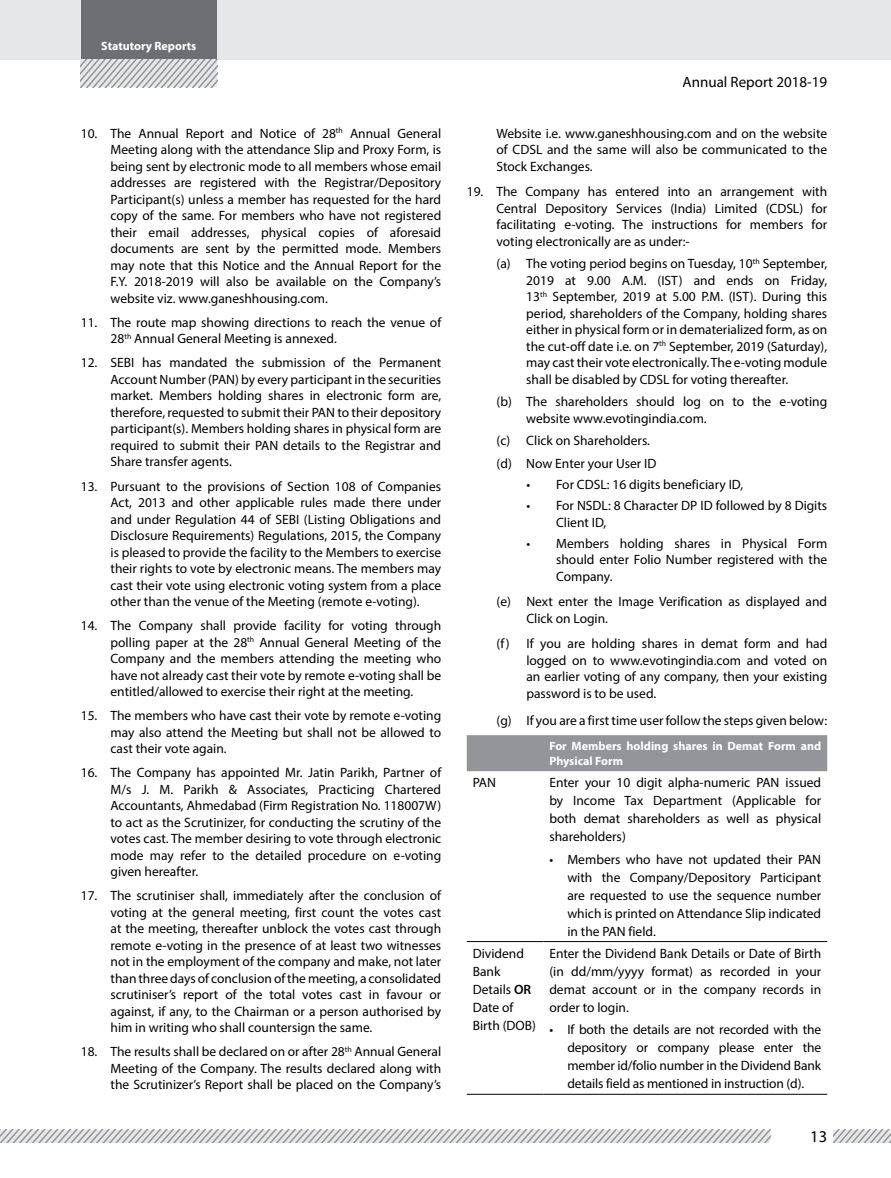
<style>
.page{position:relative;width:891px;height:1178px;background:#fff}
.page>*{position:absolute;margin:0;border:0;box-sizing:border-box;transform-origin:0 0}
.t1{font:16.5px "Myriad Pro";color:#000}
.t2{font:15px "Myriad Pro";color:#000}
.t3{font:13.5px/16.5px "Myriad Pro";color:#000;text-align:justify}
.t4{font:700 12px/15px "Myriad Pro";color:#fff}
.s1{font-weight:600}
</style>
<div class="page">
<div style="left:81px;top:0;width:136px;height:87px;background:#6d6e71"></div>
<div style="left:217px;top:0;width:674px;height:60px;background:#e6e7e8"></div>
<div style="left:0;top:0;width:81px;height:60px;background:#e6e7e8"></div>
<svg style="left:81px;top:60px;width:136px;height:27px;background:#cbccce"></svg>
<svg style="left:833px;top:1129px;width:58px;height:12px"></svg>
<svg style="left:0;top:1129px;width:770px;height:12px;background:#cdced0"></svg>
<div style="left:467px;top:735px;width:360px;height:36px;background:#939598"></div>
<hr style="left:467px;top:941px;width:76px;height:1px;background:#000">
<hr style="left:543px;top:941px;width:284px;height:1px;background:#000">
<hr style="left:467px;top:1093px;width:76px;height:1px;background:#000">
<hr style="left:543px;top:1093px;width:284px;height:1px;background:#000">
<p class="t4" style="left:101px;top:38px;width:97px">Statutory Reports</p>
<p class="t3" style="left:111px;top:125px;width:332px;text-indent:-30px">10. The Annual Report and Notice of 28<sup>th</sup> Annual General Meeting along with the attendance Slip and Proxy Form, is being sent by electronic mode to all members whose email addresses are registered with the Registrar/Depository Participant(s) unless a member has requested for the hard copy of the same. For members who have not registered their email addresses, physical copies of aforesaid documents are sent by the permitted mode. Members may note that this Notice and the Annual Report for the F.Y. 2018-2019 will also be available on the Company’s website viz. www.ganeshhousing.com.</p>
<p class="t3" style="left:111px;top:314px;width:332px;text-indent:-30px">11. The route map showing directions to reach the venue of<br>28<sup>th</sup> Annual General Meeting is annexed.</p>
<p class="t3" style="left:111px;top:354px;width:332px;text-indent:-30px">12. SEBI has mandated the submission of the Permanent Account Number (PAN) by every participant in the securities market. Members holding shares in electronic form are, therefore, requested to submit their PAN to their depository participant(s). Members holding shares in physical form are required to submit their PAN details to the Registrar and Share transfer agents.</p>
<p class="t3" style="left:111px;top:477px;width:332px;text-indent:-30px">13. Pursuant to the provisions of Section 108 of Companies Act, 2013 and other applicable rules made there under and under Regulation 44 of SEBI (Listing Obligations and Disclosure Requirements) Regulations, 2015, the Company is pleased to provide the facility to the Members to exercise their rights to vote by electronic means. The members may cast their vote using electronic voting system from a place other than the venue of the Meeting (remote e-voting).</p>
<p class="t3" style="left:111px;top:617px;width:332px;text-indent:-30px">14. The Company shall provide facility for voting through polling paper at the 28<sup>th</sup> Annual General Meeting of the Company and the members attending the meeting who have not already cast their vote by remote e-voting shall be entitled/allowed to exercise their right at the meeting.</p>
<p class="t3" style="left:111px;top:707px;width:332px;text-indent:-30px">15. The members who have cast their vote by remote e-voting may also attend the Meeting but shall not be allowed to cast their vote again.</p>
<p class="t3" style="left:111px;top:764px;width:332px;text-indent:-30px">16. The Company has appointed Mr. Jatin Parikh, Partner of M/s J. M. Parikh &amp; Associates, Practicing Chartered Accountants, Ahmedabad (Firm Registration No. 118007W) to act as the Scrutinizer, for conducting the scrutiny of the votes cast. The member desiring to vote through electronic mode may refer to the detailed procedure on e-voting given hereafter.</p>
<p class="t3" style="left:111px;top:887px;width:332px;text-indent:-30px">17. The scrutiniser shall, immediately after the conclusion of voting at the general meeting, first count the votes cast at the meeting, thereafter unblock the votes cast through remote e-voting in the presence of at least two witnesses not in the employment of the company and make, not later than three days of conclusion of the meeting, a consolidated scrutiniser’s report of the total votes cast in favour or against, if any, to the Chairman or a person authorised by him in writing who shall countersign the same.</p>
<p class="t3" style="left:111px;top:1043px;width:332px;text-indent:-30px">18. The results shall be declared on or after 28<sup>th</sup> Annual General Meeting of the Company. The results declared along with the Scrutinizer’s Report shall be placed on the Company’s</p>
<p class="t2" style="left:683px;top:73px;width:146px">Annual Report 2018-19</p>
<p class="t3" style="left:497px;top:125px;width:332px">Website i.e. www.ganeshhousing.com and on the website of CDSL and the same will also be communicated to the Stock Exchanges.</p>
<p class="t3" style="left:497px;top:183px;width:332px;text-indent:-30px">19. The Company has entered into an arrangement with Central Depository Services (India) Limited (CDSL) for facilitating e-voting. The instructions for members for voting electronically are as under:-</p>
<p class="t3" style="left:526px;top:255px;width:302px;text-indent:-30px">(a) The voting period begins on Tuesday, 10<sup>th</sup> September, 2019 at 9.00 A.M. (IST) and ends on Friday, 13<sup>th</sup> September, 2019 at 5.00 P.M. (IST). During this period, shareholders of the Company, holding shares either in physical form or in dematerialized form, as on the cut-off date i.e. on 7<sup>th</sup> September, 2019 (Saturday), may cast their vote electronically. The e-voting module shall be disabled by CDSL for voting thereafter.</p>
<p class="t3" style="left:526px;top:393px;width:302px;text-indent:-30px">(b) The shareholders should log on to the e-voting website www.evotingindia.com.</p>
<p class="t3" style="left:497px;top:429px;width:161px;line-height:22.5px">(c) Click on Shareholders. (d) Now Enter your User ID</p>
<p class="t3" style="left:526px;top:476px;width:218px">• For CDSL: 16 digits beneficiary ID,</p>
<p class="t3" style="left:556px;top:497px;width:273px;text-indent:-30px">• For NSDL: 8 Character DP ID followed by 8 Digits<br>Client ID,</p>
<p class="t3" style="left:556px;top:534px;width:273px;text-indent:-30px">• Members holding shares in Physical Form should enter Folio Number registered with the Company.</p>
<p class="t3" style="left:526px;top:593px;width:302px;text-indent:-30px">(e) Next enter the Image Verification as displayed and<br>Click on Login.</p>
<p class="t3" style="left:526px;top:635px;width:302px;text-indent:-30px">(f) If you are holding shares in demat form and had logged on to www.evotingindia.com and voted on an earlier voting of any company, then your existing password is to be used.</p>
<p class="t3" style="left:497px;top:711px;width:332px">(g) If you are a first time user follow the steps given below:</p>
<p class="t4" style="left:549px;top:738px;width:273px">For Members holding shares in Demat Form and<br>Physical Form</p>
<p class="t3" style="left:473px;top:774px;width:25px">PAN</p>
<p class="t3" style="left:549px;top:773px;width:273px;line-height:18px">Enter your 10 digit alpha-numeric PAN issued by Income Tax Department (Applicable for both demat shareholders as well as physical shareholders)</p>
<p class="t3" style="left:567px;top:849px;width:255px;line-height:18px;text-indent:-18px">• Members who have not updated their PAN with the Company/Depository Participant are requested to use the sequence number which is printed on Attendance Slip indicated in the PAN field.</p>
<p class="t3" style="left:473px;top:943px;width:65px;line-height:18px;text-align:left">Dividend<br>Bank<br>Details <span class="s1">OR<br></span>Date of<br>Birth (DOB)</p>
<p class="t3" style="left:549px;top:943px;width:273px;line-height:18px">Enter the Dividend Bank Details or Date of Birth (in dd/mm/yyyy format) as recorded in your demat account or in the company records in order to login.</p>
<p class="t3" style="left:567px;top:1020px;width:255px;line-height:18px;text-indent:-18px">• If both the details are not recorded with the depository or company please enter the member id/folio number in the Dividend Bank details field as mentioned in instruction (d).</p>
<p class="t1" style="left:810px;top:1126px;width:18px">13</p>
</div>
